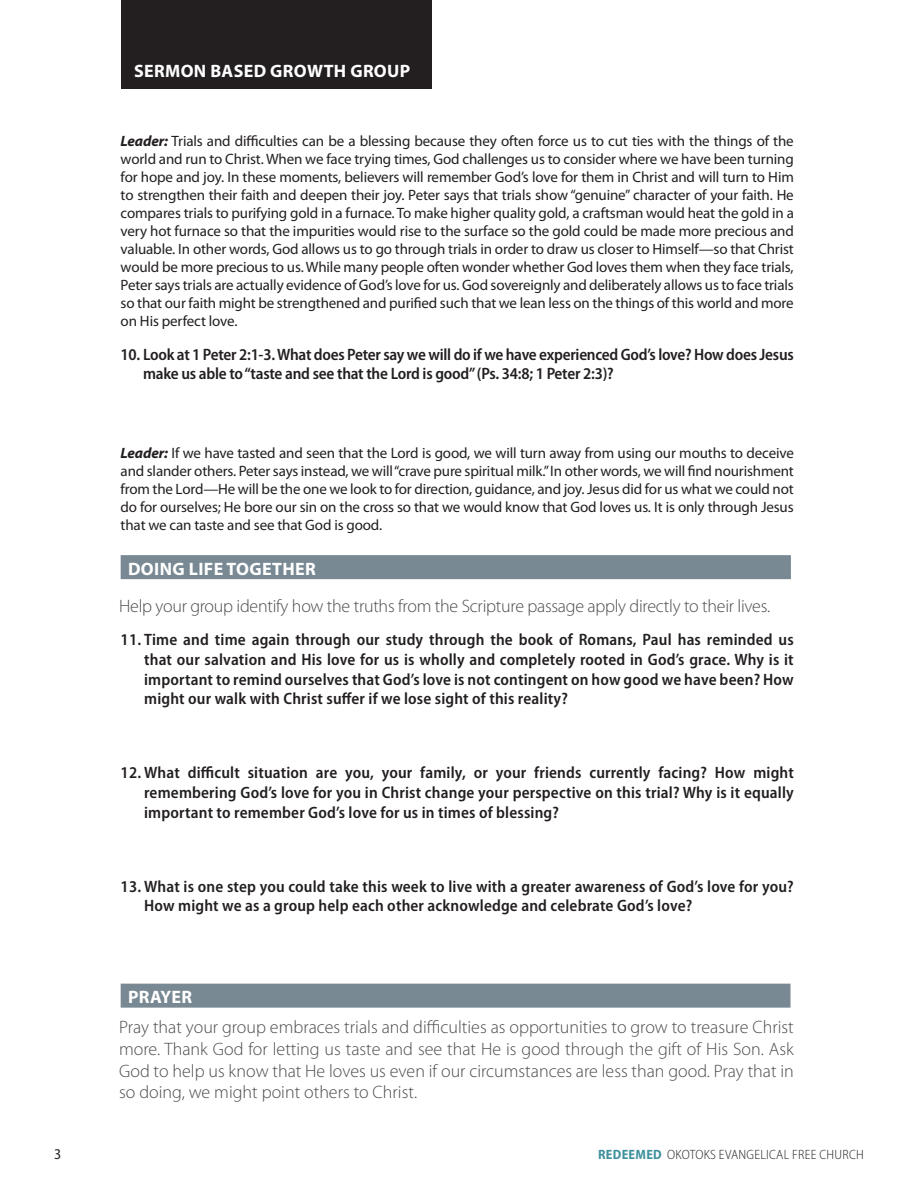
<style>
.page{position:relative;width:918px;height:1188px;background:#fff}
.page>*{position:absolute;margin:0;border:0;box-sizing:border-box;transform-origin:0 0}
.t1{font:300 18px/21.6px "Myriad Pro";letter-spacing:-.015em;color:#4b4c4d;text-align:justify}
.t2{font:700 18px "Myriad Pro";letter-spacing:.02em;color:#fff}
.t3{font:600 semi-condensed 16.5px/19.8px "Myriad Pro";letter-spacing:.01em;color:#231f20;text-align:justify}
.t4{font:600 semi-condensed 16.5px/19.8px "Myriad Pro";letter-spacing:-.015em;color:#231f20}
.t5{font:15px/18px "Myriad Pro";letter-spacing:-.01em;color:#231f20;text-align:justify}
.t6{font:semi-condensed 15px "Myriad Pro";color:#231f20}
.t7{font:300 semi-condensed 13.5px "Myriad Pro";letter-spacing:.02em;color:#231f20}
.s1{font-weight:700;font-style:italic}
.s2{font-weight:700;color:#3f919d}
</style>
<div class="page">
<div style="left:121px;top:555px;width:670px;height:24px;background:#788993"></div>
<div style="left:121px;top:984px;width:670px;height:24px;background:#788993"></div>
<div style="left:121px;top:0;width:311px;height:89px;background:#231f20"></div>
<p class="t2" style="left:134px;top:60px;width:278px">SERMON BASED GROWTH GROUP</p>
<p class="t5" style="left:121px;top:133px;width:675px"><span class="s1">Leader:</span> Trials and difficulties can be a blessing because they often force us to cut ties with the things of the world and run to Christ. When we face trying times, God challenges us to consider where we have been turning for hope and joy. In these moments, believers will remember God’s love for them in Christ and will turn to Him to strengthen their faith and deepen their joy. Peter says that trials show “genuine” character of your faith. He compares trials to purifying gold in a furnace. To make higher quality gold, a craftsman would heat the gold in a very hot furnace so that the impurities would rise to the surface so the gold could be made more precious and valuable. In other words, God allows us to go through trials in order to draw us closer to Himself—so that Christ would be more precious to us. While many people often wonder whether God loves them when they face trials, Peter says trials are actually evidence of God’s love for us. God sovereignly and deliberately allows us to face trials so that our faith might be strengthened and purified such that we lean less on the things of this world and more on His perfect love.</p>
<p class="t4" style="left:143px;top:344px;width:652px;text-indent:-22px">10. Look at 1 Peter 2:1-3. What does Peter say we will do if we have experienced God’s love? How does Jesus make us able to “taste and see that the Lord is good” (Ps. 34:8; 1 Peter 2:3)?</p>
<p class="t5" style="left:121px;top:444px;width:675px"><span class="s1">Leader:</span> If we have tasted and seen that the Lord is good, we will turn away from using our mouths to deceive and slander others. Peter says instead, we will “crave pure spiritual milk.” In other words, we will find nourishment from the Lord—He will be the one we look to for direction, guidance, and joy. Jesus did for us what we could not do for ourselves; He bore our sin on the cross so that we would know that God loves us. It is only through Jesus that we can taste and see that God is good.</p>
<p class="t2" style="left:128px;top:559px;width:189px">DOING LIFE TOGETHER</p>
<p class="t1" style="left:119px;top:595px;width:653px">Help your group identify how the truths from the Scripture passage apply directly to their lives.</p>
<p class="t3" style="left:144px;top:630px;width:651px;text-indent:-23px">11. Time and time again through our study through the book of Romans, Paul has reminded us that our salvation and His love for us is wholly and completely rooted in God’s grace. Why is it important to remind ourselves that God’s love is not contingent on how good we have been? How might our walk with Christ suffer if we lose sight of this reality?</p>
<p class="t3" style="left:144px;top:763px;width:651px;text-indent:-24px">12. What difficult situation are you, your family, or your friends currently facing? How might remembering God’s love for you in Christ change your perspective on this trial? Why is it equally important to remember God’s love for us in times of blessing?</p>
<p class="t3" style="left:144px;top:876px;width:651px;text-indent:-24px">13. What is one step you could take this week to live with a greater awareness of God’s love for you?<br>How might we as a group help each other acknowledge and celebrate God’s love?</p>
<p class="t2" style="left:128px;top:987px;width:66px">PRAYER</p>
<p class="t1" style="left:119px;top:1017px;width:676px">Pray that your group embraces trials and difficulties as opportunities to grow to treasure Christ more. Thank God for letting us taste and see that He is good through the gift of His Son. Ask God to help us know that He loves us even if our circumstances are less than good. Pray that in so doing, we might point others to Christ.</p>
<p class="t6" style="left:54px;top:1146px;width:9px">3</p>
<p class="t7" style="left:598px;top:1147px;width:267px"><span class="s2">REDEEMED</span> OKOTOKS EVANGELICAL FREE CHURCH</p>
</div>
